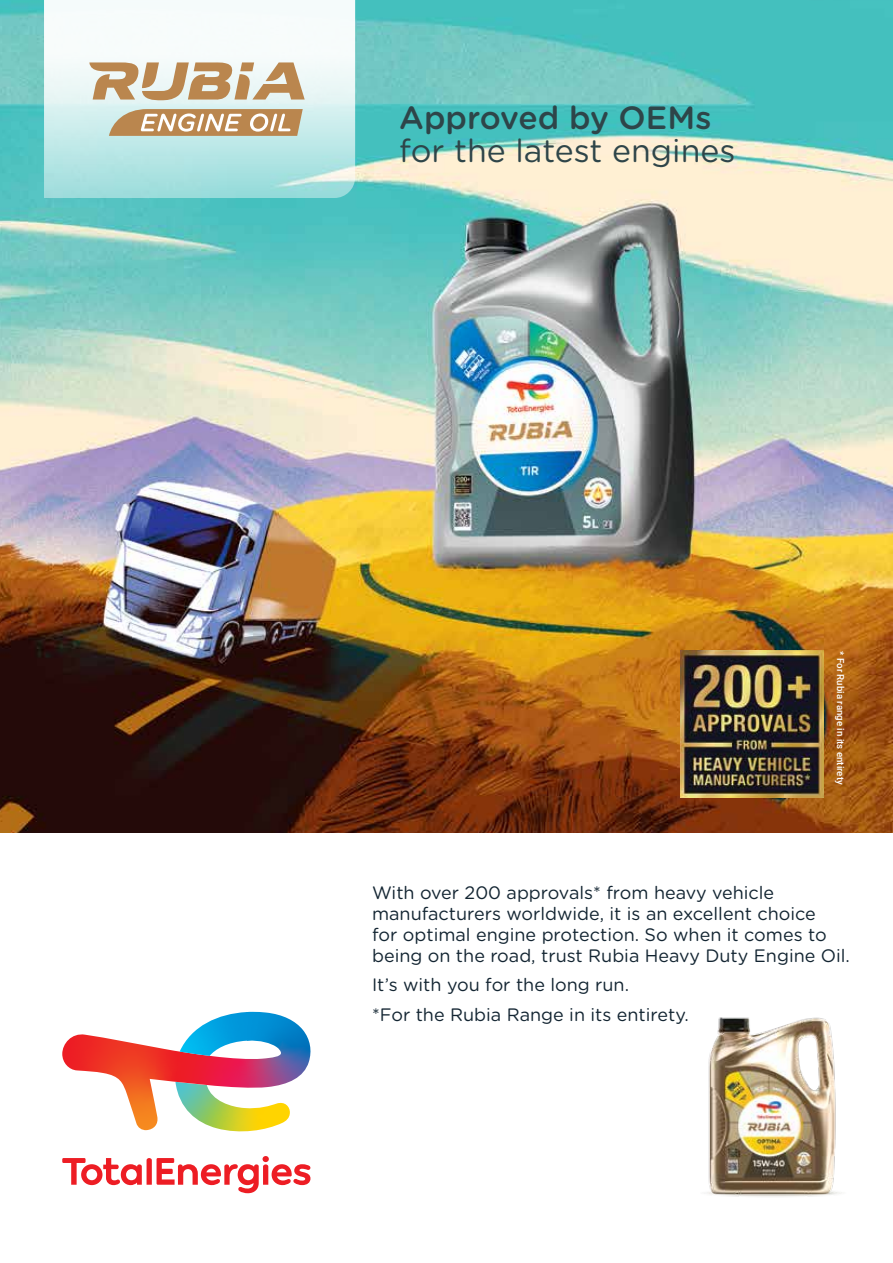
<style>
.page{position:relative;width:893px;height:1263px;background:#fff}
.page>*{position:absolute;margin:0;border:0;box-sizing:border-box;transform-origin:0 0}
.t1{font:32.1px "Gotham Rounded";color:#2e4549}
.t2{font:500 32.1px "Gotham Rounded";color:#2e4549}
.t3{font:18px/21px "Gotham Rounded";color:#132532}
.t4{font:500 9.75px "Roboto";color:#fff}
</style>
<div class="page">
<img style="left:0;top:0;width:893px;height:832px">
<svg style="left:62px;top:1156px;width:249px;height:37px"></svg>
<svg style="left:62px;top:1012px;width:249px;height:120px"></svg>
<svg style="left:180px;top:1012px;width:78px;height:44px"></svg>
<svg style="left:44px;top:0;width:311px;height:198px"></svg>
<svg style="left:89px;top:62px;width:216px;height:74px;background:#cfba9c"></svg>
<img style="left:681px;top:650px;width:143px;height:147px">
<img style="left:707px;top:1017px;width:135px;height:180px">
<h1 class="t2" style="left:399px;top:95px;width:314px">Approved by OEMs</h1>
<h1 class="t1" style="left:399px;top:129px;width:338px">for the latest engines</h1>
<p class="t4" style="left:847px;top:651px;width:135px;rotate:90deg">* For Rubia range in its entirety</p>
<p class="t3" style="left:372px;top:881px;width:479px">With over 200 approvals* from heavy vehicle manufacturers worldwide, it is an excellent choice<br>for optimal engine protection. So when it comes to being on the road, trust Rubia Heavy Duty Engine Oil.</p>
<p class="t3" style="left:372px;top:969px;width:318px;line-height:29.5px">It’s with you for the long run.<br>*For the Rubia Range in its entirety.</p>
</div>
